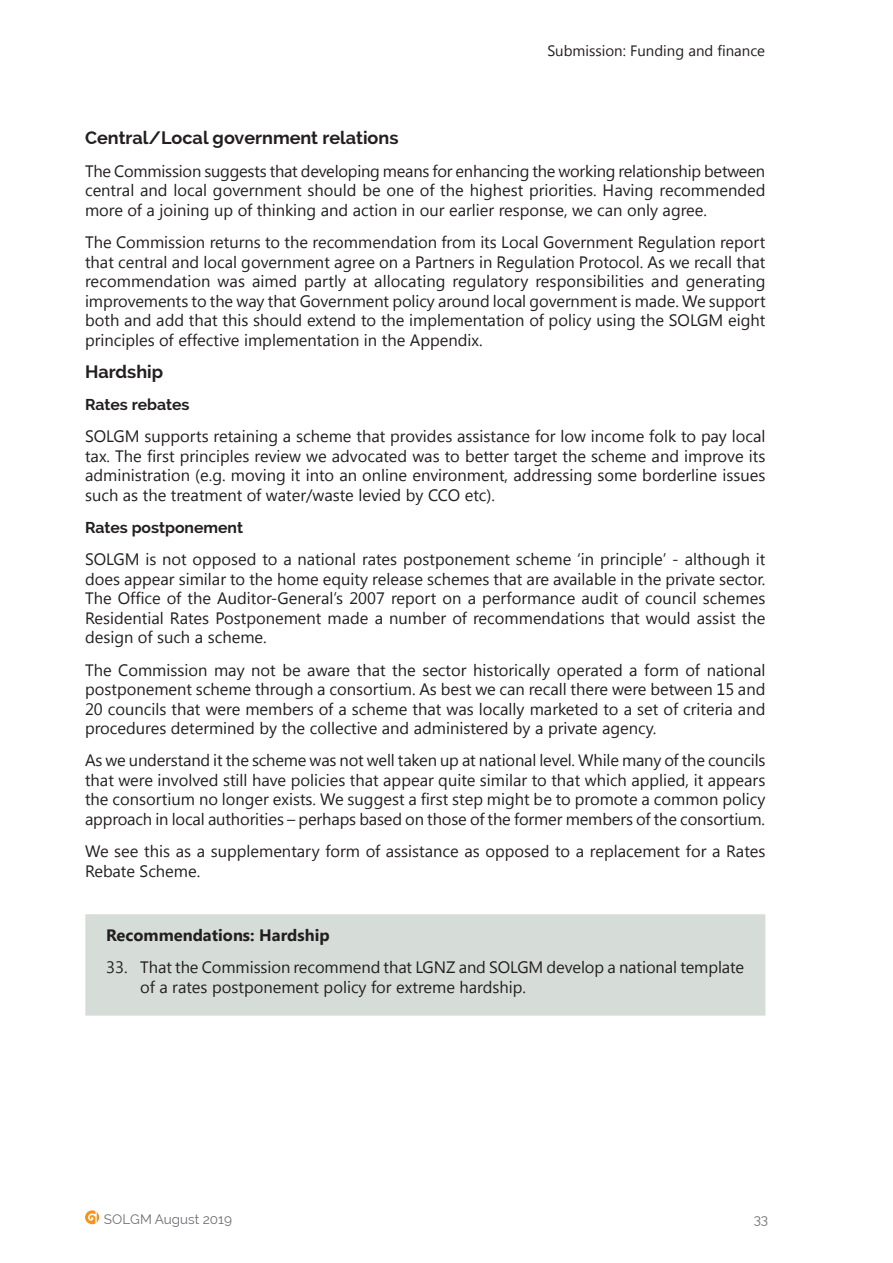
<style>
.page{position:relative;width:893px;height:1263px;background:#fff}
.page>*{position:absolute;margin:0;border:0;box-sizing:border-box;transform-origin:0 0}
.t1{font:700 18px "Raleway";color:#231f20}
.t2{font:16.5px/19.5px "Segoe UI";color:#231f20;text-align:justify}
.t3{font:700 16.5px "Segoe UI";color:#231f20}
.t4{font:700 15.75px "Raleway";color:#231f20}
.t5{font:15px "Segoe UI";color:#231f20}
.t6{font:13.5px "Raleway";color:#6c6d70}
</style>
<div class="page">
<svg style="left:85px;top:1210px;width:14px;height:14px"></svg>
<div style="left:85px;top:914px;width:680px;height:102px;background:#d6ddd9;border:3px solid #d6ddd9"></div>
<p class="t5" style="left:547px;top:41px;width:219px">Submission: Funding and finance</p>
<p class="t1" style="left:85px;top:128px;width:315px">Central/Local government relations</p>
<p class="t2" style="left:85px;top:160px;width:682px">The Commission suggests that developing means for enhancing the working relationship between central and local government should be one of the highest priorities. Having recommended more of a joining up of thinking and action in our earlier response, we can only agree.</p>
<p class="t2" style="left:85px;top:232px;width:682px">The Commission returns to the recommendation from its Local Government Regulation report that central and local government agree on a Partners in Regulation Protocol. As we recall that recommendation was aimed partly at allocating regulatory responsibilities and generating improvements to the way that Government policy around local government is made. We support both and add that this should extend to the implementation of policy using the SOLGM eight principles of effective implementation in the Appendix.</p>
<p class="t1" style="left:85px;top:361px;width:80px">Hardship</p>
<p class="t4" style="left:85px;top:395px;width:106px">Rates rebates</p>
<p class="t2" style="left:85px;top:426px;width:682px">SOLGM supports retaining a scheme that provides assistance for low income folk to pay local tax. The first principles review we advocated was to better target the scheme and improve its administration (e.g. moving it into an online environment, addressing some borderline issues such as the treatment of water/waste levied by CCO etc).</p>
<p class="t4" style="left:85px;top:518px;width:159px">Rates postponement</p>
<p class="t2" style="left:85px;top:549px;width:682px">SOLGM is not opposed to a national rates postponement scheme ‘in principle’ - although it does appear similar to the home equity release schemes that are available in the private sector.<br>The Office of the Auditor-General’s 2007 report on a performance audit of council schemes Residential Rates Postponement made a number of recommendations that would assist the design of such a scheme.</p>
<p class="t2" style="left:85px;top:659px;width:682px">The Commission may not be aware that the sector historically operated a form of national postponement scheme through a consortium. As best we can recall there were between 15 and 20 councils that were members of a scheme that was locally marketed to a set of criteria and procedures determined by the collective and administered by a private agency.</p>
<p class="t2" style="left:85px;top:750px;width:682px">As we understand it the scheme was not well taken up at national level. While many of the councils that were involved still have policies that appear quite similar to that which applied, it appears the consortium no longer exists. We suggest a first step might be to promote a common policy approach in local authorities – perhaps based on those of the former members of the consortium.</p>
<p class="t2" style="left:85px;top:841px;width:682px">We see this as a supplementary form of assistance as opposed to a replacement for a Rates<br>Rebate Scheme.</p>
<p class="t3" style="left:106px;top:923px;width:225px">Recommendations: Hardship</p>
<p class="t2" style="left:140px;top:957px;width:605px;text-indent:-34px">33. That the Commission recommend that LGNZ and SOLGM develop a national template of a rates postponement policy for extreme hardship.</p>
<p class="t6" style="left:104px;top:1211px;width:130px">SOLGM August 2019</p>
<p class="t6" style="left:754px;top:1212px;width:16px">33</p>
</div>
